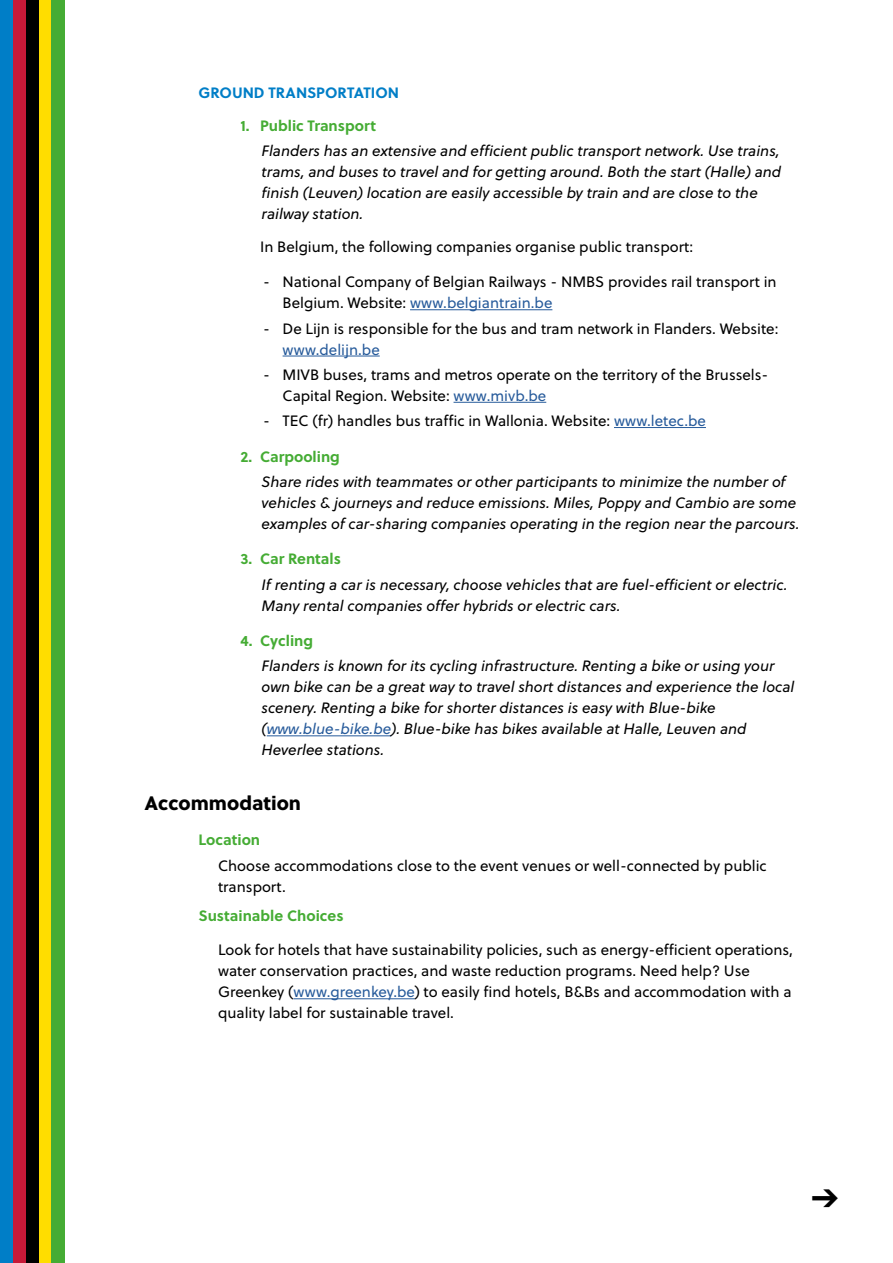
<style>
.page{position:relative;width:893px;height:1263px;background:#fff}
.page>*{position:absolute;margin:0;border:0;box-sizing:border-box;transform-origin:0 0}
.t1{font:800 19.5px "Soleil";color:#000}
.t2{font:italic 15px/21px "Soleil";color:#000}
.t3{font:15px/21px "Soleil";color:#000}
.t4{font:700 15px "Soleil";color:#45ac34}
.t5{font:700 15px "Soleil";color:#007ec7}
.t6{font:15px "Soleil";color:#275b9b}
.s1{color:#275b9b}
</style>
<div class="page">
<div style="left:0;top:0;width:14px;height:1263px;background:#007ec7"></div>
<div style="left:14px;top:0;width:12px;height:1263px;background:#c61938"></div>
<div style="left:26px;top:0;width:13px;height:1263px;background:#000"></div>
<div style="left:39px;top:0;width:13px;height:1263px;background:#fd0"></div>
<div style="left:52px;top:0;width:13px;height:1263px;background:#45ac34"></div>
<hr style="left:410px;top:309px;width:142px;height:1px;background:#275b9b">
<hr style="left:283px;top:356px;width:97px;height:1px;background:#275b9b">
<hr style="left:454px;top:402px;width:92px;height:1px;background:#275b9b">
<hr style="left:614px;top:427px;width:92px;height:1px;background:#275b9b">
<hr style="left:267px;top:735px;width:124px;height:1px;background:#275b9b">
<hr style="left:294px;top:998px;width:121px;height:1px;background:#275b9b">
<p class="t5" style="left:199px;top:82px;width:202px">GROUND TRANSPORTATION</p>
<p class="t4" style="left:241px;top:114px;width:137px">1. Public Transport</p>
<p class="t2" style="left:262px;top:140px;width:521px">Flanders has an extensive and efficient public transport network. Use trains, trams, and buses to travel and for getting around. Both the start (Halle) and finish (Leuven) location are easily accessible by train and are close to the railway station.</p>
<p class="t3" style="left:260px;top:236px;width:435px">In Belgium, the following companies organise public transport:</p>
<p class="t3" style="left:283px;top:271px;width:496px;text-indent:-20px">- National Company of Belgian Railways - NMBS provides rail transport in<br>Belgium. Website: <span class="s1">www.belgiantrain.be</span></p>
<p class="t3" style="left:263px;top:317px;width:517px">- De Lijn is responsible for the bus and tram network in Flanders. Website:</p>
<p class="t6" style="left:283px;top:338px;width:99px">www.delijn.be</p>
<p class="t3" style="left:283px;top:364px;width:487px;text-indent:-20px">- MIVB buses, trams and metros operate on the territory of the Brussels-<br>Capital Region. Website: <span class="s1">www.mivb.be</span></p>
<p class="t3" style="left:263px;top:410px;width:444px">- TEC (fr) handles bus traffic in Wallonia. Website: <span class="s1">www.letec.be</span></p>
<p class="t4" style="left:241px;top:445px;width:101px">2. Carpooling</p>
<p class="t2" style="left:262px;top:471px;width:539px">Share rides with teammates or other participants to minimize the number of vehicles &amp; journeys and reduce emissions. Miles, Poppy and Cambio are some examples of car-sharing companies operating in the region near the parcours.</p>
<p class="t4" style="left:241px;top:547px;width:102px">3. Car Rentals</p>
<p class="t2" style="left:262px;top:573px;width:527px">If renting a car is necessary, choose vehicles that are fuel-efficient or electric.<br>Many rental companies offer hybrids or electric cars.</p>
<p class="t4" style="left:241px;top:629px;width:74px">4. Cycling</p>
<p class="t2" style="left:262px;top:655px;width:534px">Flanders is known for its cycling infrastructure. Renting a bike or using your own bike can be a great way to travel short distances and experience the local scenery. Renting a bike for shorter distances is easy with Blue-bike (<span class="s1">www.blue-bike.be</span>). Blue-bike has bikes available at Halle, Leuven and Heverlee stations.</p>
<h1 class="t1" style="left:145px;top:787px;width:158px">Accommodation</h1>
<p class="t4" style="left:199px;top:828px;width:63px">Location</p>
<p class="t3" style="left:218px;top:855px;width:550px">Choose accommodations close to the event venues or well-connected by public transport.</p>
<p class="t4" style="left:199px;top:904px;width:146px">Sustainable Choices</p>
<p class="t3" style="left:218px;top:939px;width:576px">Look for hotels that have sustainability policies, such as energy-efficient operations, water conservation practices, and waste reduction programs. Need help? Use Greenkey (<span class="s1">www.greenkey.be</span>) to easily find hotels, B&amp;Bs and accommodation with a quality label for sustainable travel.</p>
</div>
